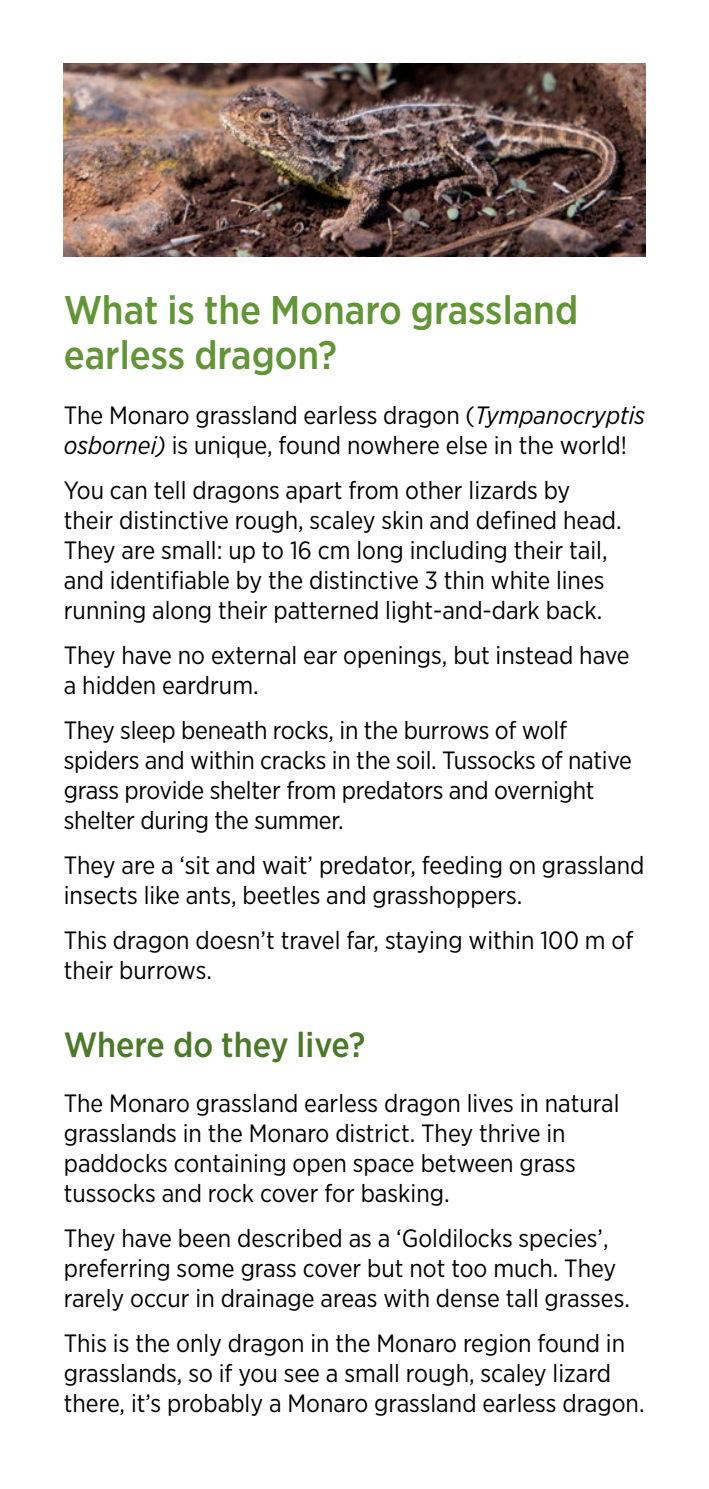
<style>
.page{position:relative;width:709px;height:1489px;background:#fff}
.page>*{position:absolute;margin:0;border:0;box-sizing:border-box;transform-origin:0 0}
.Heading_1{font:500 40px/45px "Gotham Narrow";color:#629536}
.Heading_2{font:500 35px "Gotham Narrow";color:#4b7829}
.Body_Copy{font:25px/30px "Gotham Narrow";color:#000}
.s1{font-style:italic}
</style>
<div class="page">
<img style="left:64px;top:64px;width:581px;height:193px">
<p class="Heading_1" style="left:64px;top:287px;width:516px">What is the Monaro grassland earless dragon?</p>
<p class="Body_Copy" style="left:64px;top:399px;width:583px">The Monaro grassland earless dragon (<span class="s1">Tympanocryptis osbornei)</span> is unique, found nowhere else in the world!</p>
<p class="Body_Copy" style="left:64px;top:474px;width:559px">You can tell dragons apart from other lizards by their distinctive rough, scaley skin and defined head.<br>They are small: up to 16 cm long including their tail, and identifiable by the distinctive 3 thin white lines running along their patterned light-and-dark back.</p>
<p class="Body_Copy" style="left:64px;top:639px;width:567px">They have no external ear openings, but instead have a hidden eardrum.</p>
<p class="Body_Copy" style="left:64px;top:714px;width:569px">They sleep beneath rocks, in the burrows of wolf spiders and within cracks in the soil. Tussocks of native grass provide shelter from predators and overnight shelter during the summer.</p>
<p class="Body_Copy" style="left:64px;top:849px;width:582px">They are a ‘sit and wait’ predator, feeding on grassland insects like ants, beetles and grasshoppers.</p>
<p class="Body_Copy" style="left:64px;top:924px;width:571px">This dragon doesn’t travel far, staying within 100 m of their burrows.</p>
<p class="Heading_2" style="left:64px;top:1022px;width:303px">Where do they live?</p>
<p class="Body_Copy" style="left:64px;top:1087px;width:557px">The Monaro grassland earless dragon lives in natural grasslands in the Monaro district. They thrive in paddocks containing open space between grass tussocks and rock cover for basking.</p>
<p class="Body_Copy" style="left:64px;top:1222px;width:568px">They have been described as a ‘Goldilocks species’, preferring some grass cover but not too much. They rarely occur in drainage areas with dense tall grasses.</p>
<p class="Body_Copy" style="left:64px;top:1327px;width:582px">This is the only dragon in the Monaro region found in grasslands, so if you see a small rough, scaley lizard there, it’s probably a Monaro grassland earless dragon.</p>
</div>
